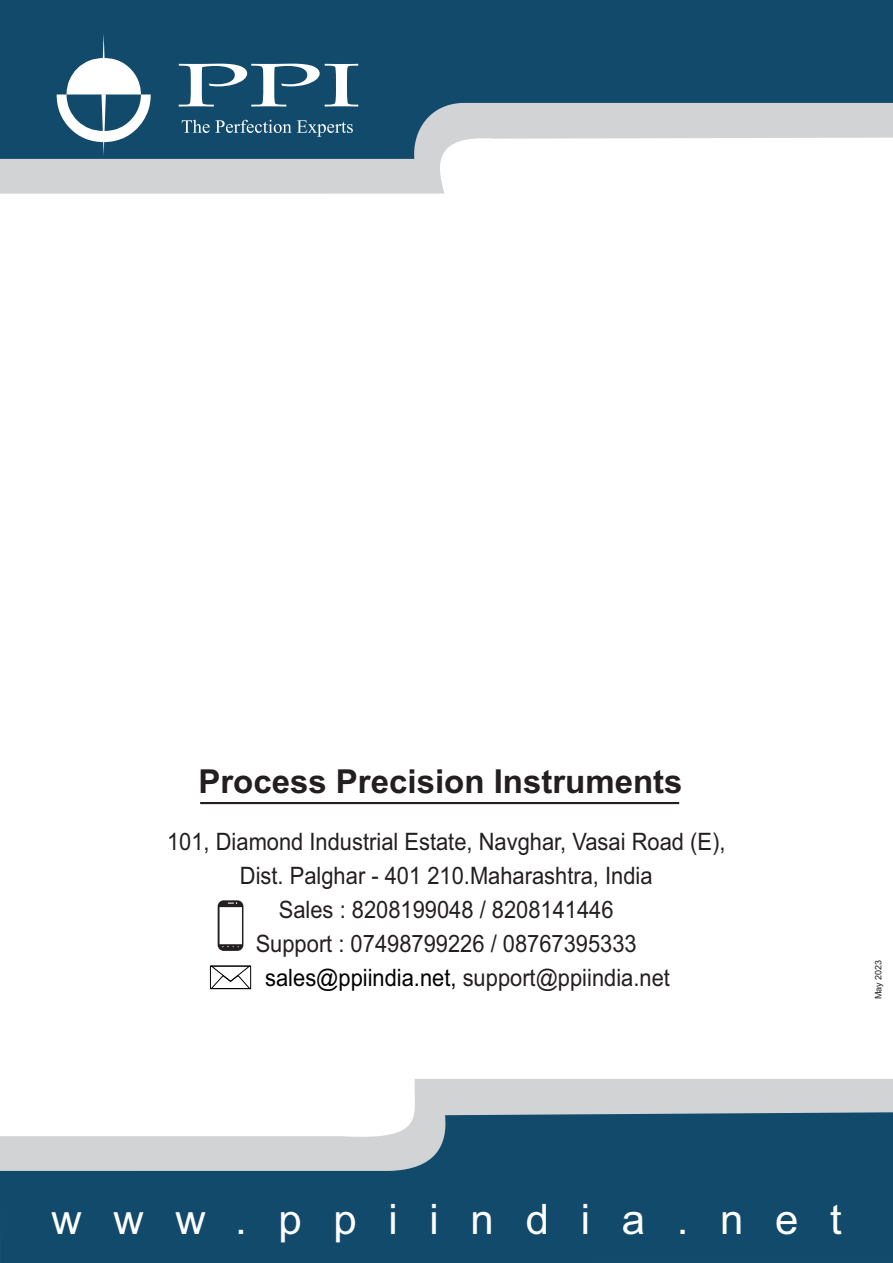
<style>
.page{position:relative;width:893px;height:1263px;background:#fff}
.page>*{position:absolute;margin:0;border:0;box-sizing:border-box;transform-origin:0 0}
.t1{font:42px "Arial";letter-spacing:.755em;color:#fff}
.t2{font:700 33px "Arial";color:#231f20}
.t3{font:24px "Arial";color:#231f20;scale:.91 1}
.t4{font:9px "Arial";color:#231f20}
.s1{color:#000}
</style>
<div class="page">
<div style="left:414px;top:1079px;width:479px;height:33px;background:#d1d3d4"></div>
<svg style="left:0;top:1112px;width:893px;height:151px;background:#3a6783"></svg>
<div style="left:0;top:159px;width:445px;height:35px;background:#d1d3d4"></div>
<svg style="left:0;top:0;width:893px;height:159px;background:#3f6b86"></svg>
<svg style="left:179px;top:64px;width:179px;height:43px"></svg>
<svg style="left:182px;top:120px;width:171px;height:17px;background:#3e6b87"></svg>
<svg style="left:57px;top:34px;width:94px;height:121px"></svg>
<hr style="left:200px;top:802px;width:479px;height:2px;background:#231f20">
<svg style="left:210px;top:965px;width:41px;height:24px"></svg>
<svg style="left:218px;top:900px;width:25px;height:51px"></svg>
<h2 class="t2" style="left:198px;top:769px;width:486px">Process Precision Instruments</h2>
<p class="t3" style="left:167px;top:833px;width:615px">101, Diamond Industrial Estate, Navghar, Vasai Road (E),</p>
<p class="t3" style="left:240px;top:866px;width:455px">Dist. Palghar - 401 210.Maharashtra, India</p>
<p class="t3" style="left:279px;top:900px;width:369px">Sales : 8208199048 / 8208141446</p>
<p class="t3" style="left:256px;top:934px;width:420px">Support : 07498799226 / 08767395333</p>
<p class="t3" style="left:265px;top:968px;width:446px"><span class="s1">sales@ppiindia.net,</span> support@ppiindia.net</p>
<p class="t4" style="left:875px;top:999px;width:41px;rotate:-90deg">May 2023</p>
<h1 class="t1" style="left:51px;top:1203px;width:792px">www.ppiindia.net</h1>
</div>
